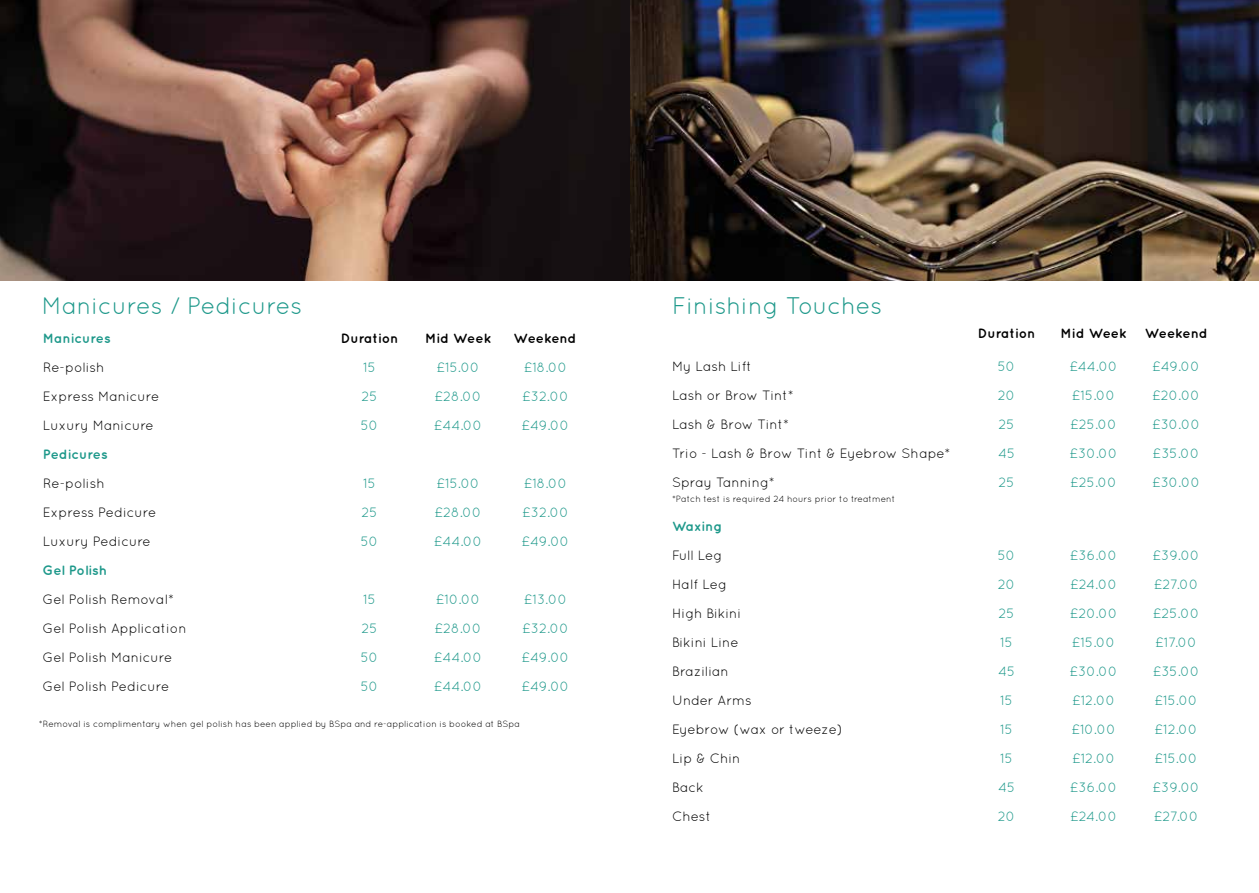
<style>
.page{position:relative;width:1259px;height:893px;background:#fff}
.page>*{position:absolute;margin:0;border:0;box-sizing:border-box;transform-origin:0 0}
.t1{font:24px "Quicksand";color:#1d988a}
.t2{font:13.5px "Quicksand";color:#1d988a}
.t3{font:13.5px "Quicksand";color:#000}
.t4{font:700 13.5px "Quicksand";color:#000}
.t5{font:700 13.5px "Quicksand";color:#1d988a}
.t6{font:9px "Quicksand";color:#000}
</style>
<div class="page">
<img style="left:0;top:0;width:1259px;height:281px">
<h1 class="t1" style="left:42px;top:292px;width:262px">Manicures / Pedicures</h1>
<p class="t5" style="left:43px;top:331px;width:69px">Manicures</p>
<p class="t4" style="left:341px;top:331px;width:59px">Duration</p>
<p class="t4" style="left:425px;top:331px;width:68px">Mid Week</p>
<p class="t4" style="left:513px;top:331px;width:64px">Weekend</p>
<p class="t3" style="left:43px;top:360px;width:63px">Re-polish</p>
<p class="t2" style="left:363px;top:360px;width:14px">15</p>
<p class="t2" style="left:436px;top:360px;width:45px">£15.00</p>
<p class="t2" style="left:523px;top:360px;width:45px">£18.00</p>
<p class="t3" style="left:43px;top:389px;width:118px">Express Manicure</p>
<p class="t2" style="left:361px;top:389px;width:18px">25</p>
<p class="t2" style="left:434px;top:389px;width:49px">£28.00</p>
<p class="t2" style="left:522px;top:389px;width:48px">£32.00</p>
<p class="t3" style="left:43px;top:418px;width:112px">Luxury Manicure</p>
<p class="t2" style="left:361px;top:418px;width:19px">50</p>
<p class="t2" style="left:434px;top:418px;width:50px">£44.00</p>
<p class="t2" style="left:521px;top:418px;width:49px">£49.00</p>
<p class="t5" style="left:43px;top:446px;width:66px">Pedicures</p>
<p class="t3" style="left:43px;top:476px;width:63px">Re-polish</p>
<p class="t2" style="left:363px;top:476px;width:14px">15</p>
<p class="t2" style="left:436px;top:476px;width:45px">£15.00</p>
<p class="t2" style="left:524px;top:476px;width:45px">£18.00</p>
<p class="t3" style="left:43px;top:505px;width:115px">Express Pedicure</p>
<p class="t2" style="left:361px;top:505px;width:18px">25</p>
<p class="t2" style="left:434px;top:505px;width:49px">£28.00</p>
<p class="t2" style="left:522px;top:505px;width:48px">£32.00</p>
<p class="t3" style="left:43px;top:534px;width:109px">Luxury Pedicure</p>
<p class="t2" style="left:361px;top:534px;width:19px">50</p>
<p class="t2" style="left:434px;top:534px;width:50px">£44.00</p>
<p class="t2" style="left:521px;top:534px;width:49px">£49.00</p>
<p class="t5" style="left:42px;top:562px;width:66px">Gel Polish</p>
<p class="t3" style="left:42px;top:592px;width:133px">Gel Polish Removal*</p>
<p class="t2" style="left:363px;top:592px;width:14px">15</p>
<p class="t2" style="left:436px;top:592px;width:46px">£10.00</p>
<p class="t2" style="left:524px;top:592px;width:45px">£13.00</p>
<p class="t3" style="left:42px;top:621px;width:146px">Gel Polish Application</p>
<p class="t2" style="left:361px;top:621px;width:18px">25</p>
<p class="t2" style="left:434px;top:621px;width:49px">£28.00</p>
<p class="t2" style="left:522px;top:621px;width:48px">£32.00</p>
<p class="t3" style="left:42px;top:649px;width:131px">Gel Polish Manicure</p>
<p class="t2" style="left:361px;top:649px;width:19px">50</p>
<p class="t2" style="left:434px;top:649px;width:50px">£44.00</p>
<p class="t2" style="left:521px;top:649px;width:49px">£49.00</p>
<p class="t3" style="left:42px;top:678px;width:128px">Gel Polish Pedicure</p>
<p class="t2" style="left:361px;top:678px;width:19px">50</p>
<p class="t2" style="left:434px;top:678px;width:50px">£44.00</p>
<p class="t2" style="left:521px;top:678px;width:49px">£49.00</p>
<p class="t6" style="left:39px;top:719px;width:482px">*Removal is complimentary when gel polish has been applied by BSpa and re-application is booked at BSpa</p>
<h1 class="t1" style="left:672px;top:292px;width:212px">Finishing Touches</h1>
<p class="t4" style="left:977px;top:325px;width:59px">Duration</p>
<p class="t4" style="left:1060px;top:325px;width:68px">Mid Week</p>
<p class="t4" style="left:1144px;top:325px;width:64px">Weekend</p>
<p class="t3" style="left:672px;top:359px;width:81px">My Lash Lift</p>
<p class="t2" style="left:997px;top:359px;width:19px">50</p>
<p class="t2" style="left:1069px;top:359px;width:50px">£44.00</p>
<p class="t2" style="left:1152px;top:359px;width:49px">£49.00</p>
<p class="t3" style="left:672px;top:388px;width:123px">Lash or Brow Tint*</p>
<p class="t2" style="left:998px;top:388px;width:19px">20</p>
<p class="t2" style="left:1072px;top:388px;width:45px">£15.00</p>
<p class="t2" style="left:1152px;top:388px;width:49px">£20.00</p>
<p class="t3" style="left:672px;top:417px;width:119px">Lash &amp; Brow Tint*</p>
<p class="t2" style="left:998px;top:417px;width:18px">25</p>
<p class="t2" style="left:1070px;top:417px;width:48px">£25.00</p>
<p class="t2" style="left:1152px;top:417px;width:50px">£30.00</p>
<p class="t3" style="left:672px;top:446px;width:280px">Trio - Lash &amp; Brow Tint &amp; Eyebrow Shape*</p>
<p class="t2" style="left:998px;top:446px;width:19px">45</p>
<p class="t2" style="left:1069px;top:446px;width:50px">£30.00</p>
<p class="t2" style="left:1152px;top:446px;width:49px">£35.00</p>
<p class="t3" style="left:672px;top:475px;width:104px">Spray Tanning*</p>
<p class="t2" style="left:998px;top:475px;width:18px">25</p>
<p class="t2" style="left:1070px;top:475px;width:48px">£25.00</p>
<p class="t2" style="left:1152px;top:475px;width:50px">£30.00</p>
<p class="t6" style="left:672px;top:494px;width:225px">*Patch test is required 24 hours prior to treatment</p>
<p class="t5" style="left:672px;top:518px;width:52px">Waxing</p>
<p class="t3" style="left:672px;top:548px;width:52px">Full Leg</p>
<p class="t2" style="left:997px;top:548px;width:19px">50</p>
<p class="t2" style="left:1070px;top:548px;width:49px">£36.00</p>
<p class="t2" style="left:1152px;top:548px;width:49px">£39.00</p>
<p class="t3" style="left:672px;top:577px;width:57px">Half Leg</p>
<p class="t2" style="left:998px;top:577px;width:19px">20</p>
<p class="t2" style="left:1070px;top:577px;width:49px">£24.00</p>
<p class="t2" style="left:1153px;top:577px;width:47px">£27.00</p>
<p class="t3" style="left:672px;top:606px;width:71px">High Bikini</p>
<p class="t2" style="left:998px;top:606px;width:18px">25</p>
<p class="t2" style="left:1069px;top:606px;width:49px">£20.00</p>
<p class="t2" style="left:1152px;top:606px;width:48px">£25.00</p>
<p class="t3" style="left:672px;top:635px;width:68px">Bikini Line</p>
<p class="t2" style="left:1000px;top:635px;width:14px">15</p>
<p class="t2" style="left:1072px;top:635px;width:45px">£15.00</p>
<p class="t2" style="left:1155px;top:635px;width:43px">£17.00</p>
<p class="t3" style="left:672px;top:664px;width:58px">Brazilian</p>
<p class="t2" style="left:998px;top:664px;width:19px">45</p>
<p class="t2" style="left:1069px;top:664px;width:50px">£30.00</p>
<p class="t2" style="left:1152px;top:664px;width:49px">£35.00</p>
<p class="t3" style="left:672px;top:693px;width:81px">Under Arms</p>
<p class="t2" style="left:1000px;top:693px;width:14px">15</p>
<p class="t2" style="left:1072px;top:693px;width:45px">£12.00</p>
<p class="t2" style="left:1154px;top:693px;width:45px">£15.00</p>
<p class="t3" style="left:672px;top:721px;width:172px">Eyebrow (wax or tweeze)</p>
<p class="t2" style="left:1000px;top:721px;width:14px">15</p>
<p class="t2" style="left:1071px;top:721px;width:46px">£10.00</p>
<p class="t2" style="left:1154px;top:721px;width:45px">£12.00</p>
<p class="t3" style="left:672px;top:750px;width:70px">Lip &amp; Chin</p>
<p class="t2" style="left:1000px;top:750px;width:14px">15</p>
<p class="t2" style="left:1072px;top:750px;width:45px">£12.00</p>
<p class="t2" style="left:1154px;top:750px;width:45px">£15.00</p>
<p class="t3" style="left:672px;top:779px;width:33px">Back</p>
<p class="t2" style="left:998px;top:779px;width:19px">45</p>
<p class="t2" style="left:1070px;top:779px;width:49px">£36.00</p>
<p class="t2" style="left:1152px;top:779px;width:49px">£39.00</p>
<p class="t3" style="left:672px;top:808px;width:41px">Chest</p>
<p class="t2" style="left:998px;top:808px;width:19px">20</p>
<p class="t2" style="left:1070px;top:808px;width:49px">£24.00</p>
<p class="t2" style="left:1153px;top:808px;width:47px">£27.00</p>
</div>
